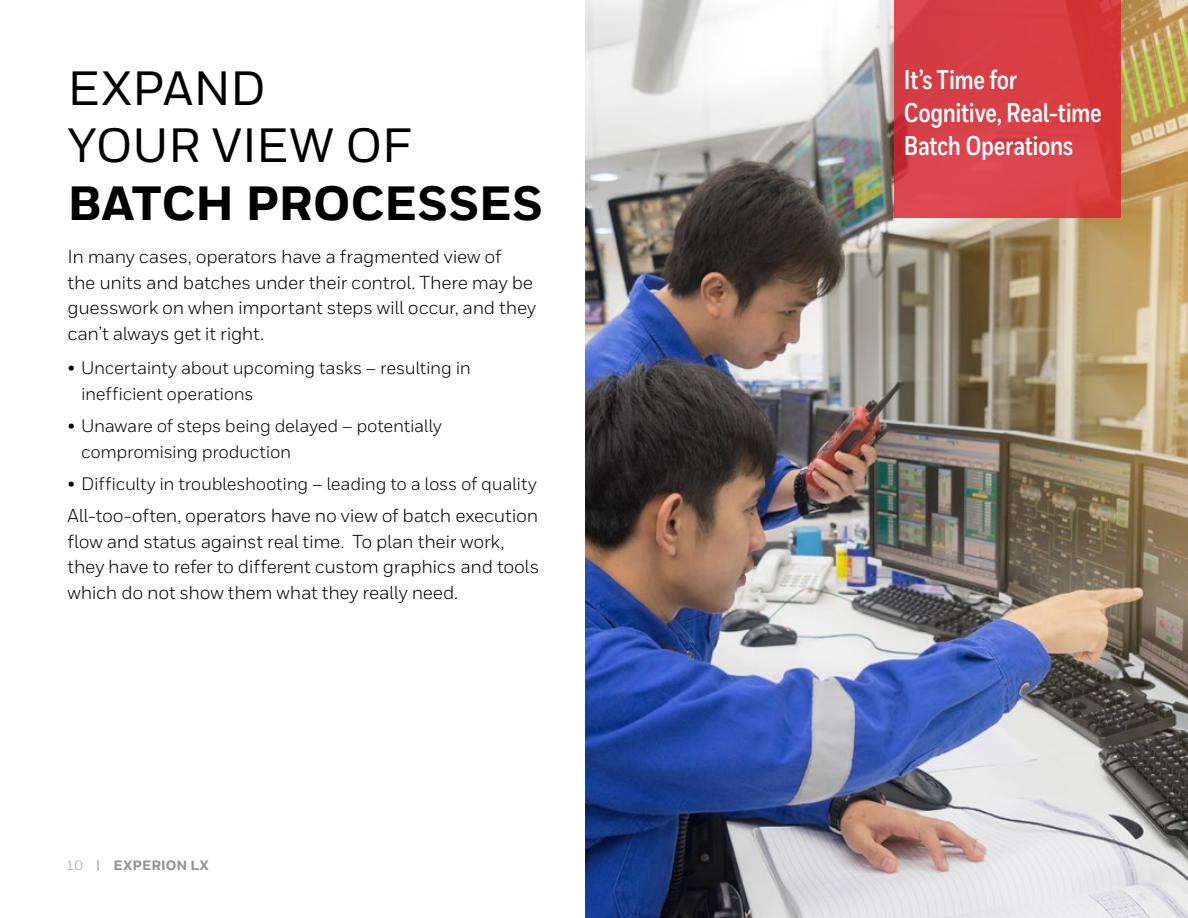
<style>
.page{position:relative;width:1188px;height:918px;background:#fff}
.page>*{position:absolute;margin:0;border:0;box-sizing:border-box;transform-origin:0 0}
.t1{font:500 48px/57.6px "Honeywell Sans";letter-spacing:-.005em;color:#000}
.t2{font:800 48px "Honeywell Sans";letter-spacing:-.005em;color:#000}
.t3{font:700 27px/33px "Honeywell Cond";letter-spacing:-.015em;color:#fff}
.t4{font:18.75px/25.5px "Honeywell Sans";letter-spacing:-.015em;color:#000}
.t5{font:18px/25.5px "Honeywell Sans";letter-spacing:-.015em;color:#000}
.t6{font:800 13.5px "Honeywell Sans";letter-spacing:.005em;color:#939598}
.s1{font-weight:500;color:#bcbec0}
.s2{font-weight:500;font-size:12.9px}
</style>
<div class="page">
<img style="left:585px;top:0;width:603px;height:918px">
<div style="left:895px;top:0;width:226px;height:218px;background:linear-gradient(to right,#d9434e,#d83b3d)"></div>
<h1 class="t1" style="left:68px;top:60px;width:345px">EXPAND<br>YOUR VIEW OF</h1>
<h1 class="t2" style="left:68px;top:174px;width:477px">BATCH PROCESSES</h1>
<p class="t4" style="left:68px;top:244px;width:470px">In many cases, operators have a fragmented view of<br>the units and batches under their control. There may be guesswork on when important steps will occur, and they can’t always get it right.</p>
<p class="t5" style="left:81px;top:355px;width:391px;text-indent:-14px">• Uncertainty about upcoming tasks – resulting in inefficient operations</p>
<p class="t5" style="left:81px;top:413px;width:362px;text-indent:-14px">• Unaware of steps being delayed – potentially compromising production</p>
<p class="t5" style="left:68px;top:471px;width:471px">• Difficulty in troubleshooting – leading to a loss of quality</p>
<p class="t4" style="left:68px;top:503px;width:473px">All-too-often, operators have no view of batch execution flow and status against real time. To plan their work, they have to refer to different custom graphics and tools which do not show them what they really need.</p>
<p class="t6" style="left:66px;top:857px;width:144px"><span class="s1">10</span> <span class="s2">|</span> EXPERION LX</p>
<h2 class="t3" style="left:904px;top:64px;width:199px">It’s Time for<br>Cognitive, Real-time<br>Batch Operations</h2>
</div>
